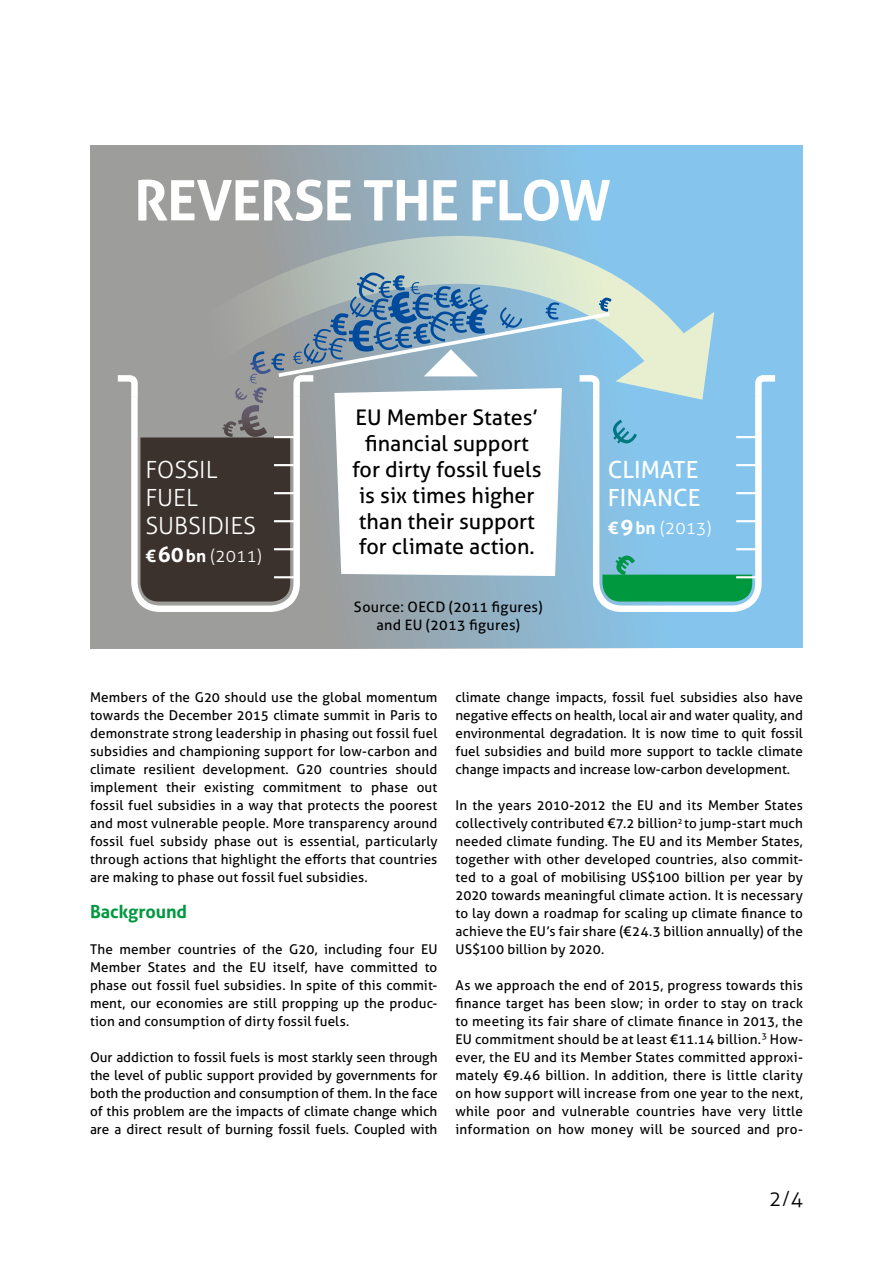
<style>
.page{position:relative;width:893px;height:1263px;background:#fff}
.page>*{position:absolute;margin:0;border:0;box-sizing:border-box;transform-origin:0 0}
.t1{font:300 23.7px/28px "Aller";color:#fff}
.t2{font:23.7px/28px "Aller";color:#fff}
.t3{font:21.6px/25.8px "Aller";color:#000;text-align:center}
.t4{font:300 21px "Aller";color:#000}
.subhead{font:700 18px "Aller";letter-spacing:-.005em;color:#00983f}
.t5{font:300 17.25px "Aller";color:#fff}
.t6{font:14.4px/17.2px "Aller";letter-spacing:.025em;color:#000;text-align:center}
.body_can{font:13.5px/18px "Aller";letter-spacing:.005em;color:#000;text-align:justify}
.s1{font-weight:700}
.s2{font-weight:700;font-size:21.6px}
</style>
<div class="page">
<svg style="left:90px;top:146px;width:713px;height:502px;background:#90b1c6"></svg>
<svg style="left:156px;top:216px;width:589px;height:56px;background:#9ebbc8"></svg>
<svg style="left:138px;top:180px;width:472px;height:41px"></svg>
<svg style="left:111px;top:272px;width:670px;height:343px"></svg>
<hr style="left:736px;top:576px;width:20px;height:2px;background:#fff">
<hr style="left:736px;top:548px;width:20px;height:2px;background:#fff">
<hr style="left:736px;top:520px;width:20px;height:2px;background:#fff">
<hr style="left:736px;top:492px;width:20px;height:2px;background:#fff">
<hr style="left:736px;top:464px;width:20px;height:2px;background:#fff">
<hr style="left:736px;top:436px;width:20px;height:2px;background:#fff">
<hr style="left:274px;top:576px;width:20px;height:2px;background:#fff">
<hr style="left:274px;top:548px;width:20px;height:2px;background:#fff">
<hr style="left:274px;top:520px;width:20px;height:2px;background:#fff">
<hr style="left:274px;top:492px;width:20px;height:2px;background:#fff">
<hr style="left:274px;top:464px;width:20px;height:2px;background:#fff">
<hr style="left:274px;top:436px;width:20px;height:2px;background:#fff">
<h1 class="t1" style="left:145px;top:455px;width:112px">FOSSIL<br>FUEL<br>SUBSIDIES</h1>
<p class="t5" style="left:145px;top:545px;width:118px"><span class="s1">€</span> <span class="s2">60</span> <span class="s1">bn</span> (2011)</p>
<h2 class="t3" style="left:352px;top:404px;width:191px">EU Member States’ financial support for dirty fossil fuels is six times higher than their support for climate action.</h2>
<p class="t6" style="left:354px;top:599px;width:190px">Source: OECD (2011 figures) and EU (2013 figures)</p>
<h1 class="t2" style="left:608px;top:455px;width:94px">CLIMATE<br>FINANCE</h1>
<p class="t5" style="left:608px;top:517px;width:105px"><span class="s1">€</span> <span class="s2">9</span> <span class="s1">bn</span> (2013)</p>
<p class="body_can" style="left:90px;top:688px;width:349px">Members of the G20 should use the global momentum towards the December 2015 climate summit in Paris to demonstrate strong leadership in phasing out fossil fuel subsidies and championing support for low-carbon and climate resilient development. G20 countries should implement their existing commitment to phase out fossil fuel subsidies in a way that protects the poorest and most vulnerable people. More transparency around fossil fuel subsidy phase out is essential, particularly through actions that highlight the efforts that countries are making to phase out fossil fuel subsidies.</p>
<p class="subhead" style="left:90px;top:901px;width:99px">Background</p>
<p class="body_can" style="left:90px;top:940px;width:349px">The member countries of the G20, including four EU Member States and the EU itself, have committed to phase out fossil fuel subsidies. In spite of this commit&shy;ment, our economies are still propping up the produc&shy;tion and consumption of dirty fossil fuels.</p>
<p class="body_can" style="left:90px;top:1048px;width:349px">Our addiction to fossil fuels is most starkly seen through the level of public support provided by governments for both the production and consumption of them. In the face of this problem are the impacts of climate change which are a direct result of burning fossil fuels. Coupled with</p>
<p class="body_can" style="left:455px;top:688px;width:349px">climate change impacts, fossil fuel subsidies also have negative effects on health, local air and water quality, and environmental degradation. It is now time to quit fossil fuel subsidies and build more support to tackle climate change impacts and increase low-carbon development.</p>
<p class="body_can" style="left:455px;top:796px;width:349px">In the years 2010-2012 the EU and its Member States collectively contributed €7.2 billion<sup>2</sup> to jump-start much needed climate funding. The EU and its Member States, together with other developed countries, also commit&shy;ted to a goal of mobilising US$100 billion per year by 2020 towards meaningful climate action. It is necessary to lay down a roadmap for scaling up climate finance to achieve the EU’s fair share (€24.3 billion annually) of the US$100 billion by 2020.</p>
<p class="body_can" style="left:455px;top:976px;width:349px">As we approach the end of 2015, progress towards this finance target has been slow; in order to stay on track to meeting its fair share of climate finance in 2013, the EU commitment should be at least €11.14 billion.<sup>3</sup> How&shy;ever, the EU and its Member States committed approxi&shy;mately €9.46 billion. In addition, there is little clarity on how support will increase from one year to the next, while poor and vulnerable countries have very little information on how money will be sourced and pro-</p>
<p class="t4" style="left:769px;top:1186px;width:35px">2/4</p>
</div>
